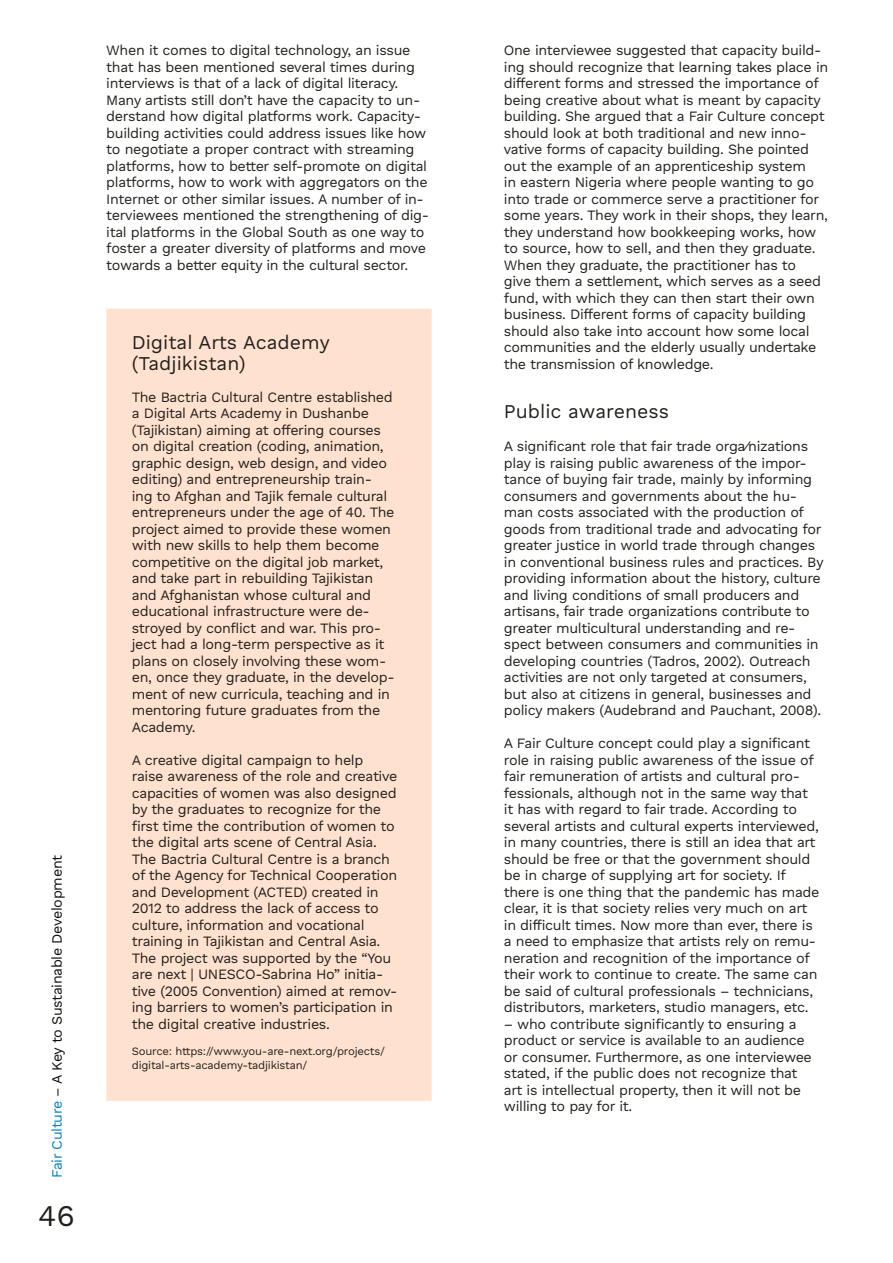
<style>
.page{position:relative;width:893px;height:1263px;background:#fff}
.page>*{position:absolute;margin:0;border:0;box-sizing:border-box;transform-origin:0 0}
.t1{font:30px "Work Sans DUK";color:#21201c}
._04_Titel_in_Box{font:19.5px/21px "Work Sans DUK";color:#21201c}
._02-2_Zwischenzeile{font:19.5px "Work Sans DUK";color:#21201c}
._00_Grundtext{font:14.25px/16.5px "Work Sans DUK";letter-spacing:-.025em;color:#21201c}
.t2{font:14.25px "Work Sans DUK";letter-spacing:-.025em;color:#0d0d09}
._00-3_Fußnoten{font:11.25px/13.5px "Work Sans DUK";letter-spacing:-.02em;color:#21201c}
.s1{color:#007dc4}
.s2{color:#21201c}
</style>
<div class="page">
<div style="left:106px;top:309px;width:326px;height:792px;background:#ffe1cf"></div>
<p class="t2" style="left:49px;top:1178px;width:324px;rotate:-90deg"><span class="s1">Fair Culture</span> <span class="s2">–</span> A Key to Sustainable Development</p>
<h1 class="t1" style="left:38px;top:1198px;width:38px">46</h1>
<p class="_00_Grundtext" style="left:106px;top:43px;width:324px">When it comes to digital technology, an issue that has been mentioned several times during interviews is that of a lack of digital literacy.<br>Many artists still don’t have the capacity to un&shy;derstand how digital platforms work. Capacity&shy;building activities could address issues like how to negotiate a proper contract with streaming platforms, how to better self-promote on digital platforms, how to work with aggregators on the Internet or other similar issues. A number of in&shy;terviewees mentioned the strengthening of dig&shy;ital platforms in the Global South as one way to foster a greater diversity of platforms and move towards a better equity in the cultural sector.</p>
<p class="_04_Titel_in_Box" style="left:132px;top:333px;width:200px">Digital Arts Academy (Tadjikistan)</p>
<p class="_00_Grundtext" style="left:132px;top:389px;width:265px">The Bactria Cultural Centre established a Digital Arts Academy in Dushanbe (Tajikistan) aiming at offering courses on digital creation (coding, animation, graphic design, web design, and video editing) and entrepreneurship train&shy;ing to Afghan and Tajik female cultural entrepreneurs under the age of 40. The project aimed to provide these women with new skills to help them become competitive on the digital job market, and take part in rebuilding Tajikistan and Afghanistan whose cultural and educational infrastructure were de&shy;stroyed by conflict and war. This pro&shy;ject had a long-term perspective as it plans on closely involving these wom&shy;en, once they graduate, in the develop&shy;ment of new curricula, teaching and in mentoring future graduates from the Academy.</p>
<p class="_00_Grundtext" style="left:132px;top:752px;width:267px">A creative digital campaign to help raise awareness of the role and creative capacities of women was also designed by the graduates to recognize for the first time the contribution of women to the digital arts scene of Central Asia.<br>The Bactria Cultural Centre is a branch of the Agency for Technical Cooperation and Development (ACTED) created in 2012 to address the lack of access to culture, information and vocational training in Tajikistan and Central Asia.<br>The project was supported by the “You are next | UNESCO-Sabrina Ho” initia&shy;tive (2005 Convention) aimed at remov&shy;ing barriers to women’s participation in the digital creative industries.</p>
<p class="_00-3_Fußnoten" style="left:132px;top:1045px;width:255px">Source: https://www.you-are-next.org/projects/ digital-arts-academy-tadjikistan/</p>
<p class="_00_Grundtext" style="left:504px;top:43px;width:326px">One interviewee suggested that capacity build&shy;ing should recognize that learning takes place in different forms and stressed the importance of being creative about what is meant by capacity building. She argued that a Fair Culture concept should look at both traditional and new inno&shy;vative forms of capacity building. She pointed out the example of an apprenticeship system<br>in eastern Nigeria where people wanting to go into trade or commerce serve a practitioner for some years. They work in their shops, they learn, they understand how bookkeeping works, how to source, how to sell, and then they graduate.<br>When they graduate, the practitioner has to<br>give them a settlement, which serves as a seed fund, with which they can then start their own business. Different forms of capacity building should also take into account how some local communities and the elderly usually undertake the transmission of knowledge.</p>
<p class="_02-2_Zwischenzeile" style="left:504px;top:400px;width:167px">Public awareness</p>
<p class="_00_Grundtext" style="left:504px;top:439px;width:321px">A significant role that fair trade orga⁄nizations play is raising public awareness of the impor&shy;tance of buying fair trade, mainly by informing consumers and governments about the hu&shy;man costs associated with the production of goods from traditional trade and advocating for greater justice in world trade through changes in conventional business rules and practices. By providing information about the history, culture and living conditions of small producers and artisans, fair trade organizations contribute to greater multicultural understanding and re&shy;spect between consumers and communities in developing countries (Tadros, 2002). Outreach activities are not only targeted at consumers, but also at citizens in general, businesses and policy makers (Audebrand and Pauchant, 2008).</p>
<p class="_00_Grundtext" style="left:504px;top:736px;width:317px">A Fair Culture concept could play a significant role in raising public awareness of the issue of fair remuneration of artists and cultural pro&shy;fessionals, although not in the same way that it has with regard to fair trade. According to several artists and cultural experts interviewed, in many countries, there is still an idea that art should be free or that the government should be in charge of supplying art for society. If there is one thing that the pandemic has made clear, it is that society relies very much on art in difficult times. Now more than ever, there is a need to emphasize that artists rely on remu&shy;neration and recognition of the importance of their work to continue to create. The same can be said of cultural professionals – technicians, distributors, marketers, studio managers, etc.</p>
<p class="_00_Grundtext" style="left:504px;top:1016px;width:309px">– who contribute significantly to ensuring a product or service is available to an audience or consumer. Furthermore, as one interviewee stated, if the public does not recognize that art is intellectual property, then it will not be willing to pay for it.</p>
</div>
